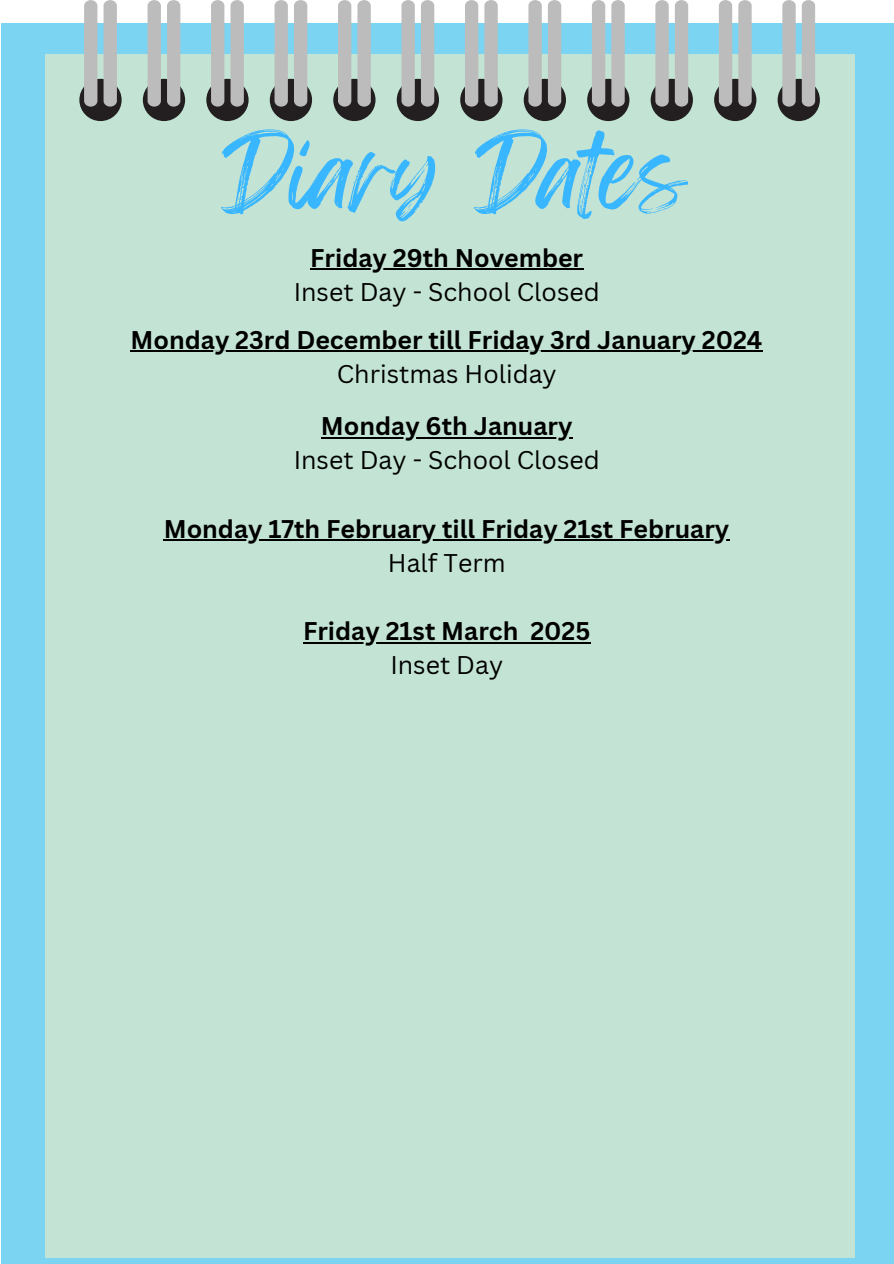
<style>
.page{position:relative;width:894px;height:1264px;background:#fff}
.page>*{position:absolute;margin:0;border:0;box-sizing:border-box;transform-origin:0 0}
.t1{font:85.5px "Feeling Passionate";color:#38b6ff}
.t2{font:700 24.9px "Canva Sans";color:#000}
.t3{font:24.9px "Canva Sans";color:#000}
</style>
<div class="page">
<div style="left:1px;top:23px;width:892px;height:1240px;background:#7bd4f1"></div>
<div style="left:45px;top:54px;width:808px;height:1203px;background:#c3e4d4"></div>
<div style="left:79px;top:79px;width:43px;height:42px;background:#231f20;border-radius:50%"></div>
<svg style="left:103px;top:0;width:14px;height:107px"></svg>
<svg style="left:84px;top:0;width:13px;height:107px"></svg>
<div style="left:143px;top:79px;width:42px;height:42px;background:#231f20;border-radius:50%"></div>
<svg style="left:167px;top:0;width:13px;height:107px"></svg>
<svg style="left:147px;top:0;width:14px;height:107px"></svg>
<div style="left:206px;top:79px;width:42px;height:42px;background:#231f20;border-radius:50%"></div>
<svg style="left:230px;top:0;width:14px;height:107px"></svg>
<svg style="left:211px;top:0;width:13px;height:107px"></svg>
<div style="left:270px;top:79px;width:42px;height:42px;background:#231f20;border-radius:50%"></div>
<svg style="left:294px;top:0;width:13px;height:107px"></svg>
<svg style="left:274px;top:0;width:14px;height:107px"></svg>
<div style="left:333px;top:79px;width:42px;height:42px;background:#231f20;border-radius:50%"></div>
<svg style="left:357px;top:0;width:14px;height:107px"></svg>
<svg style="left:338px;top:0;width:13px;height:107px"></svg>
<div style="left:396px;top:79px;width:43px;height:42px;background:#231f20;border-radius:50%"></div>
<svg style="left:421px;top:0;width:13px;height:107px"></svg>
<svg style="left:401px;top:0;width:13px;height:107px"></svg>
<div style="left:460px;top:79px;width:42px;height:42px;background:#231f20;border-radius:50%"></div>
<svg style="left:484px;top:0;width:13px;height:107px"></svg>
<svg style="left:465px;top:0;width:13px;height:107px"></svg>
<div style="left:523px;top:79px;width:43px;height:42px;background:#231f20;border-radius:50%"></div>
<svg style="left:547px;top:0;width:14px;height:107px"></svg>
<svg style="left:528px;top:0;width:13px;height:107px"></svg>
<div style="left:587px;top:79px;width:42px;height:42px;background:#231f20;border-radius:50%"></div>
<svg style="left:611px;top:0;width:13px;height:107px"></svg>
<svg style="left:591px;top:0;width:14px;height:107px"></svg>
<div style="left:650px;top:79px;width:42px;height:42px;background:#231f20;border-radius:50%"></div>
<svg style="left:674px;top:0;width:14px;height:107px"></svg>
<svg style="left:655px;top:0;width:13px;height:107px"></svg>
<div style="left:714px;top:79px;width:42px;height:42px;background:#231f20;border-radius:50%"></div>
<svg style="left:738px;top:0;width:13px;height:107px"></svg>
<svg style="left:718px;top:0;width:14px;height:107px"></svg>
<div style="left:777px;top:79px;width:42px;height:42px;background:#231f20;border-radius:50%"></div>
<svg style="left:801px;top:0;width:13px;height:107px"></svg>
<svg style="left:782px;top:0;width:13px;height:107px"></svg>
<hr style="left:310px;top:268px;width:273px;height:2px;background:#000">
<hr style="left:131px;top:350px;width:631px;height:2px;background:#000">
<hr style="left:321px;top:437px;width:251px;height:2px;background:#000">
<hr style="left:164px;top:539px;width:565px;height:2px;background:#000">
<hr style="left:303px;top:641px;width:215px;height:2px;background:#000">
<svg style="left:518px;top:642px;width:12px;height:1px"></svg>
<hr style="left:530px;top:641px;width:60px;height:2px;background:#000">
<p class="t1" style="left:220px;top:104px;width:467px">Diary Dates</p>
<h1 class="t2" style="left:310px;top:240px;width:274px">Friday 29th November</h1>
<p class="t3" style="left:293px;top:274px;width:307px">Inset Day - School Closed</p>
<p class="t2" style="left:131px;top:322px;width:633px">Monday 23rd December till Friday 3rd January 2024</p>
<p class="t3" style="left:337px;top:356px;width:221px">Christmas Holiday</p>
<p class="t2" style="left:321px;top:409px;width:253px">Monday 6th January</p>
<p class="t3" style="left:293px;top:443px;width:307px">Inset Day - School Closed</p>
<p class="t2" style="left:164px;top:511px;width:567px">Monday 17th February till Friday 21st February</p>
<p class="t3" style="left:388px;top:545px;width:119px">Half Term</p>
<p class="t2" style="left:303px;top:613px;width:289px">Friday 21st March 2025</p>
<p class="t3" style="left:390px;top:647px;width:114px">Inset Day</p>
</div>
